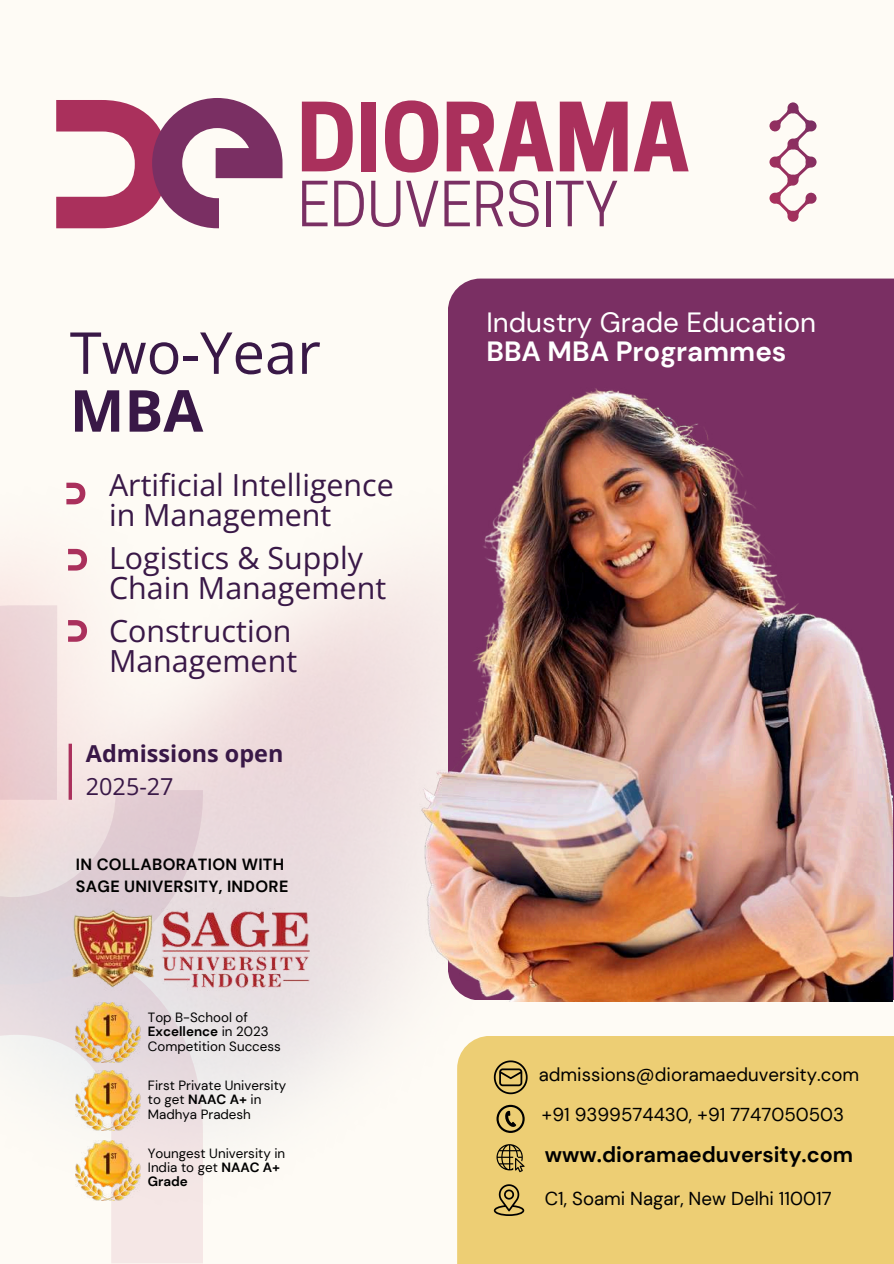
<style>
.page{position:relative;width:894px;height:1264px;background:#fff}
.page>*{position:absolute;margin:0;border:0;box-sizing:border-box;transform-origin:0 0}
.t1{font:700 89.4px "Cooper Hewitt";color:#aa305c}
.t2{font:58.35px "Cooper Hewitt";color:#7a2f63}
.t3{font:57.9px "Open Sans";color:#391847}
.t4{font:700 57.9px "Open Sans";color:#391847}
.t5{font:30.45px/29.8px "Open Sans";color:#391847}
.t6{font:27.75px "DM Sans";color:#fff}
.t7{font:700 27.75px "DM Sans";color:#fff}
.t8{font:700 23.4px "Open Sans";color:#391847}
.t9{font:23.4px "Open Sans";color:#391847}
.t10{font:700 21.6px "DM Sans";color:#000}
.t11{font:18.6px/40px "DM Sans";color:#000}
.t12{font:700 16.2px/22.6px "DM Sans";letter-spacing:.02em;color:#000}
.t13{font:13.35px/14.1px "DM Sans";color:#000}
.s1{font-weight:700}
</style>
<div class="page">
<div style="left:0;top:0;width:893px;height:1263px;background:#fefbf5"></div>
<div style="left:457px;top:1035px;width:436px;height:228px;background:#edce74"></div>
<img style="left:0;top:228px;width:677px;height:1035px">
<div style="left:447px;top:278px;width:446px;height:722px;background:#7a2f63"></div>
<svg style="left:0;top:984px;width:203px;height:279px"></svg>
<svg style="left:0;top:605px;width:203px;height:379px"></svg>
<img style="left:411px;top:380px;width:481px;height:621px">
<img style="left:72px;top:902px;width:238px;height:94px">
<svg style="left:66px;top:482px;width:19px;height:22px"></svg>
<svg style="left:68px;top:549px;width:19px;height:21px"></svg>
<hr style="left:69px;top:743px;width:3px;height:56px;background:#aa305c">
<svg style="left:769px;top:102px;width:47px;height:119px"></svg>
<svg style="left:56px;top:98px;width:226px;height:130px"></svg>
<svg style="left:68px;top:620px;width:19px;height:21px"></svg>
<img style="left:76px;top:1002px;width:64px;height:59px">
<img style="left:76px;top:1070px;width:64px;height:59px">
<img style="left:76px;top:1140px;width:64px;height:60px">
<svg style="left:493px;top:1060px;width:34px;height:34px"></svg>
<svg style="left:496px;top:1104px;width:28px;height:28px"></svg>
<svg style="left:493px;top:1184px;width:31px;height:31px"></svg>
<svg style="left:496px;top:1144px;width:28px;height:28px"></svg>
<h1 class="t1" style="left:297px;top:104px;width:394px">DIORAMA</h1>
<h2 class="t2" style="left:298px;top:182px;width:322px">EDUVERSITY</h2>
<h3 class="t3" style="left:70px;top:312px;width:252px">Two-Year</h3>
<h3 class="t4" style="left:70px;top:370px;width:135px">MBA</h3>
<h3 class="t5" style="left:109px;top:469px;width:286px">Artificial Intelligence in Management</h3>
<h3 class="t5" style="left:109px;top:542px;width:278px">Logistics &amp; Supply<br>Chain Management</h3>
<h3 class="t5" style="left:109px;top:615px;width:190px">Construction<br>Management</h3>
<h3 class="t8" style="left:86px;top:736px;width:199px">Admissions open</h3>
<h3 class="t9" style="left:86px;top:769px;width:89px">2025-27</h3>
<p class="t12" style="left:76px;top:852px;width:214px">IN COLLABORATION WITH<br>SAGE UNIVERSITY, INDORE</p>
<p class="t13" style="left:148px;top:1010px;width:134px">Top B-School of<br><span class="s1">Excellence</span> in 2023<br>Competition Success</p>
<p class="t13" style="left:148px;top:1078px;width:140px">First Private University to get <span class="s1">NAAC A+</span> in<br>Madhya Pradesh</p>
<p class="t13" style="left:148px;top:1146px;width:139px">Youngest University in<br>India to get <span class="s1">NAAC A+<br>Grade</span></p>
<h3 class="t6" style="left:486px;top:304px;width:331px">Industry Grade Education</h3>
<h3 class="t7" style="left:486px;top:333px;width:301px">BBA MBA Programmes</h3>
<h3 class="t11" style="left:538px;top:1054px;width:322px">admissions@dioramaeduversity.com +91 9399574430, +91 7747050503</h3>
<h3 class="t10" style="left:544px;top:1140px;width:310px">www.dioramaeduversity.com</h3>
<h3 class="t11" style="left:544px;top:1178px;width:288px">C1, Soami Nagar, New Delhi 110017</h3>
</div>
